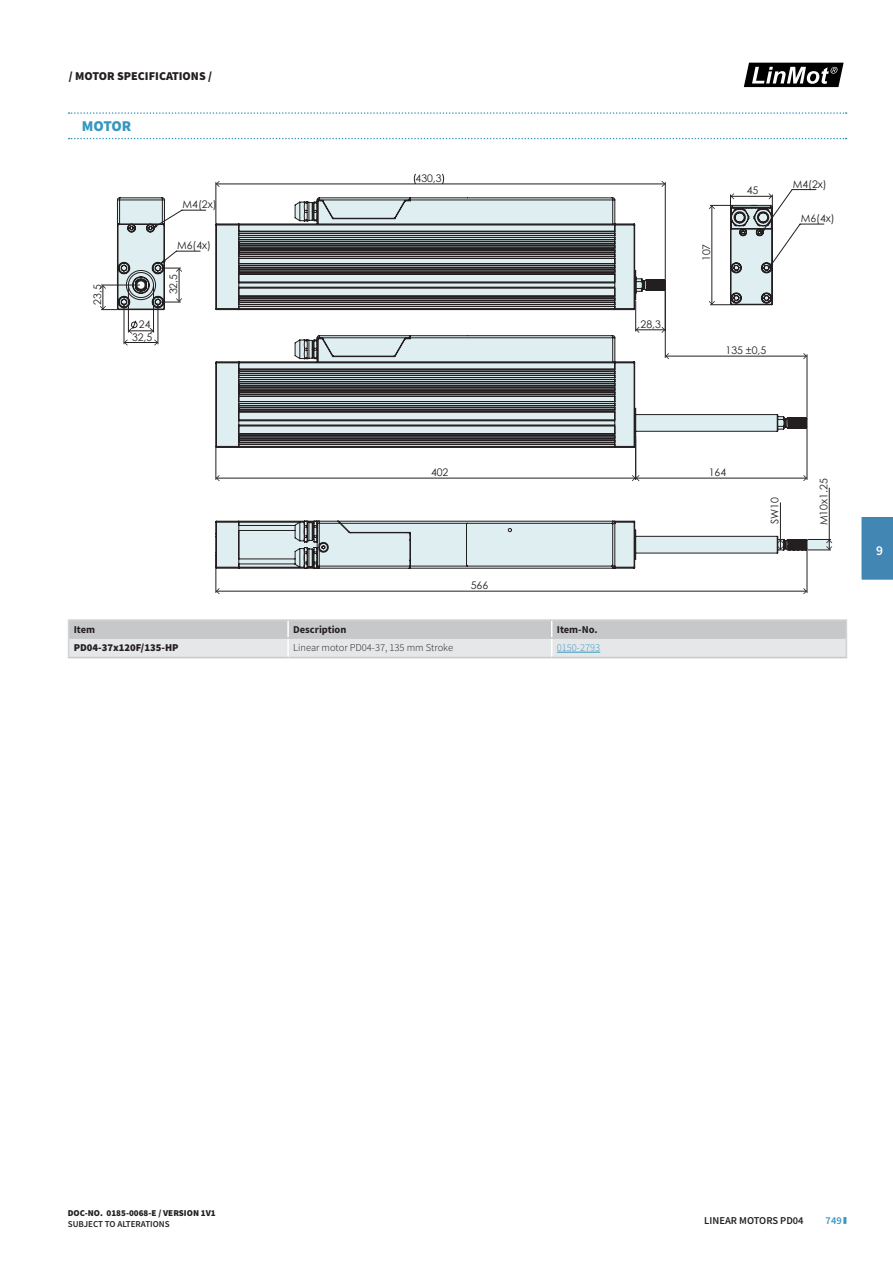
<style>
.page{position:relative;width:893px;height:1263px;background:#fff}
.page>*{position:absolute;margin:0;border:0;box-sizing:border-box;transform-origin:0 0}
.t1{font:900 15px "Source Sans Pro";letter-spacing:-.015em;color:#3697c0}
.t2{font:600 13.5px "Source Sans Pro";color:#fff}
.t3{font:900 12px "Source Sans Pro";color:#231f20}
.t4{font:10.5px "Century Gothic";color:#231f20}
.t5{font:300 10.5px "Source Sans Pro";color:#231f20}
.t6{font:700 10.5px "Source Sans Pro";color:#231f20}
.t7{font:900 10.5px "Source Sans Pro";color:#231f20}
.t8{font:600 10.5px "Source Sans Pro";color:#231f20}
.t9{font:300 10.5px "Source Sans Pro";color:#3697c0}
.t10{font:600 10.5px "Source Sans Pro";color:#3697c0}
.t11{font:900 9px "Source Sans Pro";color:#231f20}
.t12{font:600 9px "Source Sans Pro";color:#231f20}
</style>
<div class="page">
<svg style="left:743px;top:62px;width:101px;height:26px"></svg>
<div style="left:861px;top:517px;width:32px;height:63px;background:#4287b3"></div>
<svg style="left:843px;top:1217px;width:3px;height:7px"></svg>
<svg style="left:69px;top:112px;width:778px;height:2px"></svg>
<svg style="left:69px;top:138px;width:778px;height:1px"></svg>
<hr style="left:68px;top:619px;width:220px;height:2px;background:#d1d2d4">
<hr style="left:288px;top:619px;width:264px;height:2px;background:#d1d2d4">
<hr style="left:552px;top:619px;width:295px;height:2px;background:#d1d2d4">
<svg style="left:68px;top:621px;width:779px;height:36px;background:#d6d7d9"></svg>
<hr style="left:68px;top:657px;width:220px;height:1px;background:#c7c8ca">
<hr style="left:288px;top:657px;width:264px;height:1px;background:#c7c8ca">
<hr style="left:552px;top:657px;width:295px;height:1px;background:#c7c8ca">
<hr style="left:557px;top:652px;width:43px;height:1px;background:#3697c0">
<svg style="left:442px;top:173px;width:2px;height:11px"></svg>
<svg style="left:414px;top:173px;width:2px;height:11px"></svg>
<hr style="left:217px;top:184px;width:447px;height:1px;background:#231f20">
<svg style="left:661px;top:181px;width:4px;height:6px"></svg>
<svg style="left:217px;top:181px;width:3px;height:6px"></svg>
<hr style="left:216px;top:182px;width:1px;height:42px;background:#231f20">
<hr style="left:665px;top:182px;width:1px;height:97px;background:#231f20">
<hr style="left:217px;top:478px;width:418px;height:1px;background:#231f20">
<svg style="left:216px;top:475px;width:4px;height:6px"></svg>
<hr style="left:216px;top:448px;width:1px;height:31px;background:#231f20">
<hr style="left:636px;top:478px;width:170px;height:1px;background:#231f20">
<svg style="left:803px;top:475px;width:4px;height:6px"></svg>
<svg style="left:632px;top:475px;width:7px;height:6px"></svg>
<hr style="left:635px;top:437px;width:1px;height:42px;background:#231f20">
<hr style="left:807px;top:428px;width:1px;height:51px;background:#231f20">
<hr style="left:217px;top:591px;width:589px;height:1px;background:#231f20">
<svg style="left:217px;top:588px;width:3px;height:6px"></svg>
<svg style="left:803px;top:588px;width:4px;height:6px"></svg>
<hr style="left:807px;top:550px;width:1px;height:43px;background:#231f20">
<hr style="left:216px;top:554px;width:1px;height:39px;background:#231f20">
<hr style="left:153px;top:286px;width:1px;height:46px;background:#231f20">
<hr style="left:128px;top:286px;width:1px;height:46px;background:#231f20">
<svg style="left:124px;top:320px;width:34px;height:26px"></svg>
<hr style="left:158px;top:303px;width:1px;height:41px;background:#231f20">
<hr style="left:124px;top:303px;width:1px;height:41px;background:#231f20">
<hr style="left:807px;top:355px;width:1px;height:62px;background:#231f20">
<hr style="left:829px;top:488px;width:1px;height:51px;background:#231f20">
<hr style="left:780px;top:503px;width:1px;height:36px;background:#231f20">
<svg style="left:215px;top:197px;width:592px;height:251px"></svg>
<svg style="left:215px;top:510px;width:617px;height:59px"></svg>
<svg style="left:100px;top:193px;width:673px;height:117px"></svg>
<p class="t3" style="left:69px;top:67px;width:145px">/ MOTOR SPECIFICATIONS /</p>
<h1 class="t1" style="left:82px;top:116px;width:51px">MOTOR</h1>
<p class="t4" style="left:90px;top:305px;width:22px;rotate:-90deg">23,5</p>
<p class="t4" style="left:139px;top:317px;width:13px">24</p>
<p class="t4" style="left:132px;top:330px;width:22px">32,5</p>
<p class="t4" style="left:183px;top:197px;width:36px">M4(2x)</p>
<p class="t4" style="left:177px;top:238px;width:36px">M6(4x)</p>
<p class="t4" style="left:166px;top:294px;width:22px;rotate:-90deg">32,5</p>
<p class="t4" style="left:416px;top:171px;width:28px">430,3</p>
<p class="t4" style="left:641px;top:317px;width:22px">28,3</p>
<p class="t4" style="left:699px;top:261px;width:19px;rotate:-90deg">107</p>
<p class="t4" style="left:747px;top:183px;width:13px">45</p>
<p class="t4" style="left:793px;top:177px;width:36px">M4(2x)</p>
<p class="t4" style="left:801px;top:211px;width:36px">M6(4x)</p>
<p class="t4" style="left:726px;top:343px;width:42px">135 ±0,5</p>
<p class="t4" style="left:431px;top:465px;width:19px">402</p>
<p class="t4" style="left:471px;top:578px;width:19px">566</p>
<p class="t6" style="left:74px;top:622px;width:23px">Item</p>
<p class="t6" style="left:293px;top:622px;width:55px">Description</p>
<p class="t6" style="left:557px;top:622px;width:42px">Item-No.</p>
<p class="t7" style="left:74px;top:640px;width:106px">PD04-37x120F/135-HP</p>
<p class="t5" style="left:293px;top:641px;width:161px">Linear motor PD04-37, 135 mm Stroke</p>
<p class="t9" style="left:557px;top:641px;width:45px">0150-2793</p>
<p class="t4" style="left:709px;top:465px;width:19px">164</p>
<p class="t4" style="left:767px;top:524px;width:28px;rotate:-90deg">SW10</p>
<p class="t4" style="left:816px;top:525px;width:48px;rotate:-90deg">M10x1.25</p>
<p class="t2" style="left:876px;top:541px;width:8px">9</p>
<p class="t11" style="left:68px;top:1206px;width:149px">DOC-NO. 0185-0068-E / VERSION 1V1</p>
<p class="t11" style="left:68px;top:1206px;width:47px">EDITION 24</p>
<p class="t12" style="left:68px;top:1217px;width:103px">SUBJECT TO ALTERATIONS</p>
<p class="t8" style="left:704px;top:1214px;width:101px">LINEAR MOTORS PD04</p>
<p class="t10" style="left:826px;top:1214px;width:18px">749</p>
</div>
